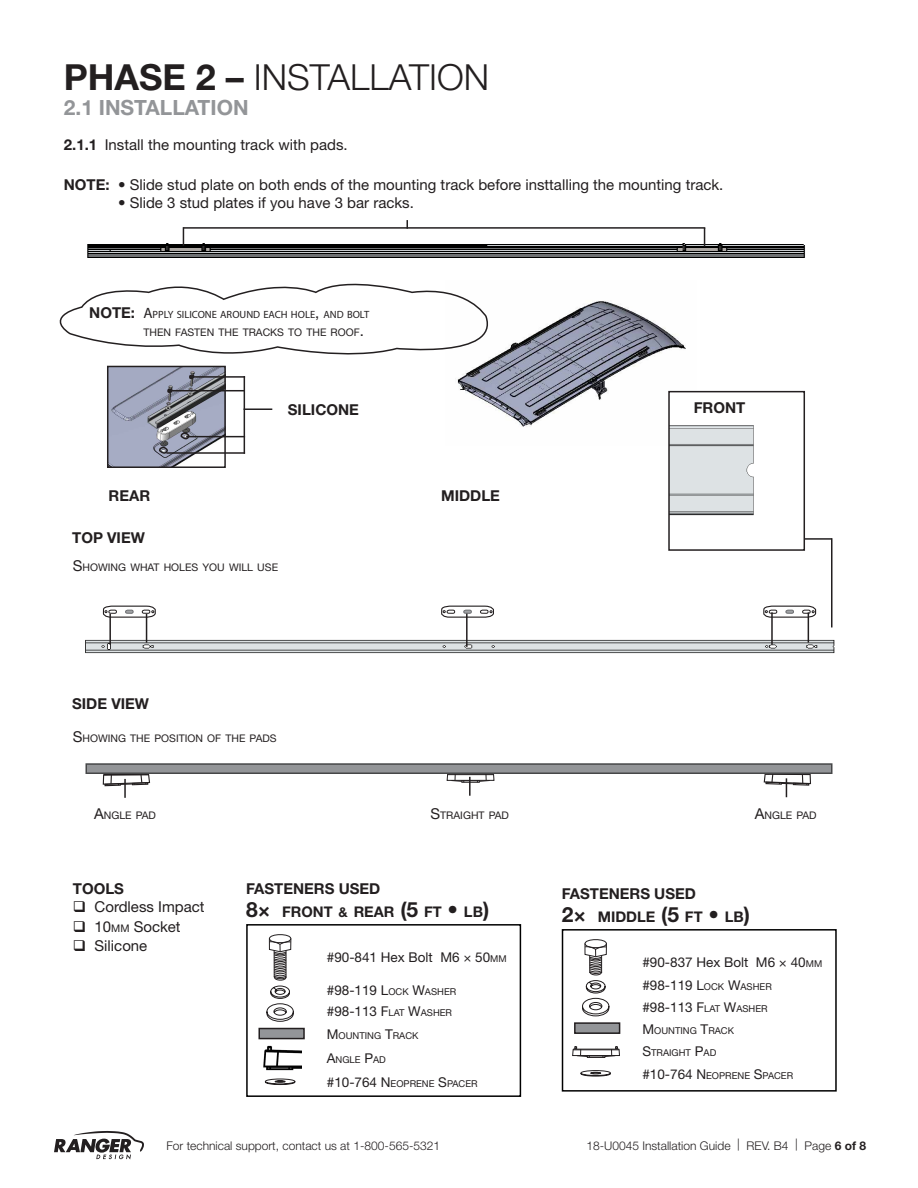
<style>
.page{position:relative;width:918px;height:1188px;background:#fff}
.page>*{position:absolute;margin:0;border:0;box-sizing:border-box;transform-origin:0 0}
.Phase{font:300 36px "Helvetica Neue LT Std";color:#231f20}
.Steps{font:700 21px "Helvetica Neue LT Std";color:#939598}
.t1{font:15px "Helvetica Neue LT Std";color:#231f20}
.t2{font:700 15px "Helvetica Neue LT Std";color:#231f20}
.t3{font:700 14.7px "Helvetica Neue LT Std";color:#231f20}
.t4{font:13.5px "Helvetica Neue LT Std";color:#231f20}
.t5{font:300 12px "Helvetica Neue LT Std";color:#231f20}
.t6{font:10.5px "Helvetica Neue LT Std";color:#231f20}
.t7{font:10.5px "Myriad Pro";color:#231f20}
.t8{font:9.45px "Helvetica Neue LT Std";color:#231f20}
.s1{font-weight:700}
.s2{font-family:"Helvetica Neue LT Std";font-weight:700;font-size:15px}
.s3{font-size:15px}
.s4{font-family:"Helvetica Neue LT Std";font-size:15px}
.s5{font-size:10.5px}
.s6{font-size:21px}
.s7{font-size:13.5px}
.s8{font-size:9.45px}
.s9{font-style:inherit}
</style>
<div class="page">
<svg style="left:54px;top:1131px;width:90px;height:29px"></svg>
<img style="left:110px;top:369px;width:113px;height:96px">
<div style="left:107px;top:366px;width:119px;height:102px;border:2px solid #231f20"></div>
<img style="left:457px;top:301px;width:239px;height:126px">
<img style="left:671px;top:394px;width:83px;height:122px">
<div style="left:668px;top:391px;width:137px;height:160px;border:2px solid #231f20"></div>
<svg style="left:572px;top:1046px;width:48px;height:12px"></svg>
<img style="left:85px;top:637px;width:750px;height:17px">
<img style="left:87px;top:236px;width:718px;height:22px">
<hr style="left:808px;top:612px;width:1px;height:31px;background:#231f20">
<hr style="left:771px;top:612px;width:2px;height:33px;background:#231f20">
<hr style="left:109px;top:614px;width:2px;height:31px;background:#231f20">
<svg style="left:102px;top:774px;width:49px;height:24px"></svg>
<svg style="left:446px;top:774px;width:49px;height:22px"></svg>
<svg style="left:763px;top:774px;width:48px;height:23px"></svg>
<div style="left:246px;top:924px;width:275px;height:173px;border:2px solid #000"></div>
<img style="left:263px;top:1045px;width:39px;height:26px">
<svg style="left:265px;top:1078px;width:31px;height:7px"></svg>
<svg style="left:266px;top:934px;width:28px;height:88px"></svg>
<div style="left:259px;top:1029px;width:45px;height:10px;background:#939598"></div>
<div style="left:258px;top:1028px;width:47px;height:11px;border:2px solid #231f20"></div>
<div style="left:562px;top:929px;width:275px;height:163px;border:2px solid #000"></div>
<svg style="left:580px;top:1070px;width:31px;height:7px"></svg>
<svg style="left:582px;top:939px;width:28px;height:78px"></svg>
<div style="left:575px;top:1023px;width:45px;height:10px;background:#939598"></div>
<div style="left:574px;top:1022px;width:46px;height:12px;border:2px solid #231f20"></div>
<svg style="left:183px;top:229px;width:1px;height:17px"></svg>
<svg style="left:704px;top:229px;width:1px;height:18px"></svg>
<svg style="left:406px;top:220px;width:2px;height:7px"></svg>
<hr style="left:183px;top:227px;width:522px;height:2px;background:#231f20">
<hr style="left:466px;top:613px;width:2px;height:34px;background:#231f20">
<div style="left:86px;top:763px;width:746px;height:11px;background:#939598;border:2px solid #464748"></div>
<svg style="left:763px;top:605px;width:54px;height:13px"></svg>
<svg style="left:441px;top:605px;width:53px;height:13px"></svg>
<svg style="left:102px;top:605px;width:54px;height:38px"></svg>
<hr style="left:804px;top:538px;width:28px;height:2px;background:#231f20">
<hr style="left:831px;top:538px;width:1px;height:89px;background:#231f20">
<svg style="left:59px;top:283px;width:441px;height:78px"></svg>
<hr style="left:192px;top:376px;width:53px;height:2px;background:#231f20">
<hr style="left:171px;top:390px;width:73px;height:1px;background:#231f20">
<hr style="left:244px;top:408px;width:28px;height:2px;background:#231f20">
<hr style="left:186px;top:436px;width:59px;height:1px;background:#231f20">
<hr style="left:166px;top:452px;width:79px;height:2px;background:#231f20">
<hr style="left:244px;top:376px;width:1px;height:78px;background:#231f20">
<svg style="left:158px;top:447px;width:10px;height:7px"></svg>
<svg style="left:180px;top:432px;width:9px;height:8px"></svg>
<svg style="left:168px;top:388px;width:4px;height:7px"></svg>
<svg style="left:189px;top:374px;width:5px;height:7px"></svg>
<p class="Phase" style="left:64px;top:55px;width:427px"><span class="s1">PHASE 2 –</span> INSTALLATION</p>
<p class="Steps" style="left:64px;top:95px;width:186px">2.1 INSTALLATION</p>
<p class="t1" style="left:64px;top:135px;width:285px"><span class="s1">2.1.1</span> Install the mounting track with pads.</p>
<p class="t1" style="left:64px;top:176px;width:661px"><span class="s1">NOTE:</span> • Slide stud plate on both ends of the mounting track before insttalling the mounting track.</p>
<p class="t1" style="left:118px;top:194px;width:297px">• Slide 3 stud plates if you have 3 bar racks.</p>
<p class="t7" style="left:89px;top:308px;width:281px"><span class="s2">NOTE:</span> <span class="s3">A</span>PPLY SILICONE AROUND EACH HOLE<span class="s4">,</span> AND BOLT</p>
<p class="t6" style="left:143px;top:326px;width:222px">THEN FASTEN THE TRACKS TO THE ROOF<span class="s3">.</span></p>
<p class="t2" style="left:288px;top:400px;width:73px">SILICONE</p>
<p class="t2" style="left:109px;top:487px;width:43px">REAR</p>
<p class="t2" style="left:72px;top:529px;width:74px">TOP VIEW</p>
<p class="t6" style="left:73px;top:561px;width:207px"><span class="s3">S</span>HOWING WHAT HOLES YOU WILL USE</p>
<p class="t2" style="left:72px;top:695px;width:78px">SIDE VIEW</p>
<p class="t6" style="left:73px;top:732px;width:205px"><span class="s3">S</span>HOWING THE POSITION OF THE PADS</p>
<p class="t2" style="left:441px;top:487px;width:60px">MIDDLE</p>
<p class="t2" style="left:694px;top:399px;width:53px">FRONT</p>
<p class="t6" style="left:94px;top:809px;width:63px"><span class="s3">A</span>NGLE PAD</p>
<p class="t6" style="left:431px;top:809px;width:80px"><span class="s3">S</span>TRAIGHT PAD</p>
<p class="t6" style="left:755px;top:809px;width:63px"><span class="s3">A</span>NGLE PAD</p>
<p class="t2" style="left:73px;top:880px;width:53px">TOOLS</p>
<p class="t1" style="left:73px;top:898px;width:133px">❑ Cordless Impact</p>
<p class="t1" style="left:73px;top:917px;width:109px">❑ 10<span class="s5">MM</span> Socket</p>
<p class="t1" style="left:73px;top:937px;width:76px">❑ Silicone</p>
<p class="t2" style="left:246px;top:880px;width:136px">FASTENERS USED</p>
<p class="t3" style="left:246px;top:902px;width:245px"><span class="s6">8×</span> FRONT <span class="s7">&amp;</span> REAR <span class="s6">(5</span> FT <span class="s6">•</span> LB<span class="s6">)</span></p>
<p class="t4" style="left:327px;top:949px;width:181px">#90-841 Hex Bolt M6 × 50<span class="s8">MM</span></p>
<p class="t4" style="left:327px;top:982px;width:131px">#98-119 L<span class="s8">OCK</span> <span class="s9">W</span><span class="s8">ASHER</span></p>
<p class="t4" style="left:327px;top:1003px;width:127px">#98-113 F<span class="s8">LAT</span> <span class="s9">W</span><span class="s8">ASHER</span></p>
<p class="t8" style="left:327px;top:1030px;width:93px"><span class="s7">M</span>OUNTING <span class="s7">T</span>RACK</p>
<p class="t8" style="left:327px;top:1054px;width:61px"><span class="s7">A</span>NGLE <span class="s7">P</span>AD</p>
<p class="t8" style="left:327px;top:1078px;width:152px"><span class="s7">#10-764 N</span>EOPRENE <span class="s7">S</span>PACER</p>
<p class="t2" style="left:562px;top:885px;width:136px">FASTENERS USED</p>
<p class="t3" style="left:562px;top:907px;width:190px"><span class="s6">2×</span> MIDDLE <span class="s6">(5</span> FT <span class="s6">•</span> LB<span class="s6">)</span></p>
<p class="t4" style="left:642px;top:954px;width:181px">#90-837 Hex Bolt M6 × 40<span class="s8">MM</span></p>
<p class="t4" style="left:642px;top:977px;width:131px">#98-119 L<span class="s8">OCK</span> <span class="s9">W</span><span class="s8">ASHER</span></p>
<p class="t4" style="left:642px;top:999px;width:127px">#98-113 F<span class="s8">LAT</span> <span class="s9">W</span><span class="s8">ASHER</span></p>
<p class="t8" style="left:642px;top:1025px;width:93px"><span class="s7">M</span>OUNTING <span class="s7">T</span>RACK</p>
<p class="t8" style="left:642px;top:1047px;width:75px"><span class="s7">S</span>TRAIGHT <span class="s7">P</span>AD</p>
<p class="t8" style="left:642px;top:1070px;width:152px"><span class="s7">#10-764 N</span>EOPRENE <span class="s7">S</span>PACER</p>
<p class="t5" style="left:166px;top:1138px;width:275px">For technical support, contact us at 1-800-565-5321</p>
<p class="t5" style="left:586px;top:1138px;width:281px">18-U0045 Installation Guide | REV. B4 | Page <span class="s1">6 of 8</span></p>
</div>
